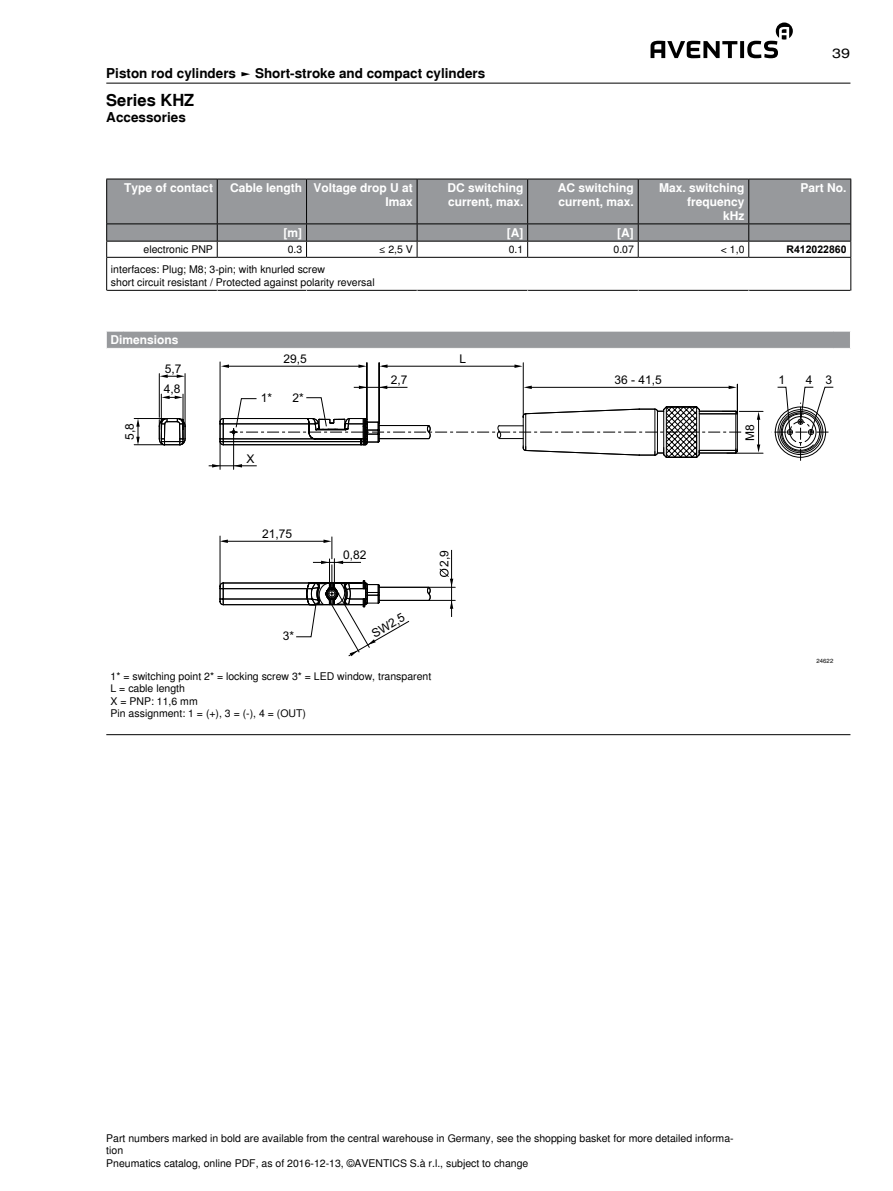
<style>
.page{position:relative;width:893px;height:1191px;background:#fff}
.page>*{position:absolute;margin:0;border:0;box-sizing:border-box;transform-origin:0 0}
.t1{font:700 16.5px "Nimbus Sans Global";color:#000}
.t2{font:700 13.5px "Nimbus Sans Global";color:#000}
.t3{font:13.5px "Nimbus Sans Global";color:#000;scale:1.2 1}
.t4{font:700 12px/13.8px "Nimbus Sans Global";color:#fff;text-align:right}
.t5{font:12px "Arial";color:#000}
.t6{font:10.5px/12.6px "Nimbus Sans Global";color:#000}
.t7{font:700 10.5px "Arial";color:#000}
.t8{font:6px "Nimbus Sans Global";color:#000}
</style>
<div class="page">
<svg style="left:650px;top:23px;width:143px;height:35px"></svg>
<hr style="left:106px;top:83px;width:744px;height:1px;background:#000">
<div style="left:107px;top:180px;width:743px;height:61px;background:#97999c"></div>
<hr style="left:106px;top:179px;width:111px;height:1px;background:#000">
<hr style="left:106px;top:179px;width:1px;height:45px;background:#000">
<hr style="left:217px;top:179px;width:90px;height:1px;background:#000">
<hr style="left:307px;top:179px;width:110px;height:1px;background:#000">
<hr style="left:417px;top:179px;width:111px;height:1px;background:#000">
<hr style="left:528px;top:179px;width:110px;height:1px;background:#000">
<hr style="left:638px;top:179px;width:111px;height:1px;background:#000">
<hr style="left:749px;top:179px;width:102px;height:1px;background:#000">
<hr style="left:850px;top:179px;width:1px;height:45px;background:#000">
<hr style="left:106px;top:241px;width:111px;height:1px;background:#000">
<svg style="left:106px;top:224px;width:1px;height:33px"></svg>
<hr style="left:217px;top:241px;width:90px;height:1px;background:#000">
<hr style="left:307px;top:241px;width:110px;height:1px;background:#000">
<hr style="left:417px;top:241px;width:111px;height:1px;background:#000">
<hr style="left:528px;top:241px;width:110px;height:1px;background:#000">
<hr style="left:638px;top:241px;width:111px;height:1px;background:#000">
<hr style="left:749px;top:241px;width:102px;height:1px;background:#000">
<svg style="left:850px;top:224px;width:1px;height:33px"></svg>
<hr style="left:106px;top:257px;width:111px;height:1px;background:#000">
<hr style="left:106px;top:258px;width:1px;height:32px;background:#000">
<hr style="left:217px;top:257px;width:90px;height:1px;background:#000">
<hr style="left:307px;top:257px;width:110px;height:1px;background:#000">
<hr style="left:417px;top:257px;width:111px;height:1px;background:#000">
<hr style="left:528px;top:257px;width:110px;height:1px;background:#000">
<hr style="left:638px;top:257px;width:111px;height:1px;background:#000">
<hr style="left:749px;top:257px;width:102px;height:1px;background:#000">
<hr style="left:850px;top:258px;width:1px;height:32px;background:#000">
<hr style="left:217px;top:179px;width:1px;height:44px;background:#000">
<hr style="left:306px;top:179px;width:1px;height:44px;background:#000">
<hr style="left:417px;top:179px;width:1px;height:44px;background:#000">
<hr style="left:527px;top:179px;width:1px;height:44px;background:#000">
<hr style="left:638px;top:179px;width:1px;height:44px;background:#000">
<hr style="left:748px;top:179px;width:1px;height:44px;background:#000">
<hr style="left:107px;top:223px;width:110px;height:1px;background:#000">
<hr style="left:217px;top:223px;width:90px;height:1px;background:#000">
<svg style="left:217px;top:224px;width:1px;height:33px"></svg>
<hr style="left:307px;top:223px;width:110px;height:1px;background:#000">
<svg style="left:306px;top:224px;width:1px;height:33px"></svg>
<hr style="left:417px;top:223px;width:111px;height:1px;background:#000">
<svg style="left:417px;top:224px;width:1px;height:33px"></svg>
<hr style="left:528px;top:223px;width:110px;height:1px;background:#000">
<svg style="left:527px;top:224px;width:1px;height:33px"></svg>
<hr style="left:638px;top:223px;width:111px;height:1px;background:#000">
<svg style="left:638px;top:224px;width:1px;height:33px"></svg>
<hr style="left:749px;top:223px;width:101px;height:1px;background:#000">
<svg style="left:748px;top:224px;width:1px;height:33px"></svg>
<hr style="left:106px;top:290px;width:111px;height:1px;background:#000">
<hr style="left:217px;top:290px;width:90px;height:1px;background:#000">
<hr style="left:307px;top:290px;width:110px;height:1px;background:#000">
<hr style="left:417px;top:290px;width:111px;height:1px;background:#000">
<hr style="left:528px;top:290px;width:110px;height:1px;background:#000">
<hr style="left:638px;top:290px;width:111px;height:1px;background:#000">
<hr style="left:749px;top:290px;width:102px;height:1px;background:#000">
<div style="left:106px;top:331px;width:744px;height:17px;background:#97999c"></div>
<hr style="left:123px;top:331px;width:710px;height:1px;background:#fff">
<svg style="left:106px;top:331px;width:17px;height:17px"></svg>
<svg style="left:833px;top:331px;width:18px;height:17px"></svg>
<svg style="left:136px;top:419px;width:4px;height:25px"></svg>
<hr style="left:183px;top:394px;width:1px;height:45px;background:#000">
<hr style="left:161px;top:394px;width:1px;height:45px;background:#000">
<hr style="left:134px;top:418px;width:33px;height:1px;background:#000">
<hr style="left:134px;top:444px;width:31px;height:1px;background:#000">
<svg style="left:158px;top:418px;width:28px;height:27px"></svg>
<hr style="left:159px;top:373px;width:1px;height:44px;background:#000">
<hr style="left:185px;top:373px;width:1px;height:54px;background:#000">
<hr style="left:233px;top:432px;width:1px;height:37px;background:#000">
<hr style="left:220px;top:439px;width:1px;height:30px;background:#000">
<hr style="left:220px;top:362px;width:1px;height:62px;background:#000">
<hr style="left:367px;top:363px;width:1px;height:57px;background:#000">
<hr style="left:379px;top:363px;width:1px;height:60px;background:#000">
<svg style="left:162px;top:395px;width:21px;height:4px"></svg>
<svg style="left:160px;top:374px;width:25px;height:4px"></svg>
<hr style="left:224px;top:366px;width:137px;height:1px;background:#000">
<svg style="left:358px;top:364px;width:9px;height:4px"></svg>
<svg style="left:221px;top:364px;width:8px;height:4px"></svg>
<hr style="left:382px;top:366px;width:135px;height:1px;background:#000">
<svg style="left:514px;top:364px;width:9px;height:4px"></svg>
<svg style="left:380px;top:364px;width:8px;height:4px"></svg>
<hr style="left:523px;top:363px;width:1px;height:53px;background:#000">
<svg style="left:771px;top:387px;width:62px;height:74px"></svg>
<svg style="left:219px;top:384px;width:544px;height:74px"></svg>
<svg style="left:208px;top:464px;width:247px;height:192px"></svg>
<hr style="left:106px;top:734px;width:744px;height:1px;background:#000">
<p class="t2" style="left:106px;top:63px;width:381px">Piston rod cylinders ► Short-stroke and compact cylinders</p>
<h1 class="t1" style="left:106px;top:87px;width:90px">Series KHZ</h1>
<p class="t2" style="left:106px;top:107px;width:81px">Accessories</p>
<p class="t3" style="left:832px;top:43px;width:17px">39</p>
<p class="t4" style="left:124px;top:181px;width:90px">Type of contact</p>
<p class="t4" style="left:230px;top:181px;width:184px">Cable length Voltage drop U at<br>Imax</p>
<p class="t4" style="left:447px;top:181px;width:78px;text-align:left">DC switching current, max.</p>
<p class="t4" style="left:558px;top:181px;width:78px;text-align:left">AC switching current, max.</p>
<p class="t4" style="left:659px;top:181px;width:87px">Max. switching frequency<br>kHz</p>
<p class="t4" style="left:800px;top:181px;width:48px">Part No.</p>
<p class="t4" style="left:284px;top:225px;width:20px">[m]</p>
<p class="t4" style="left:507px;top:225px;width:18px">[A]</p>
<p class="t4" style="left:617px;top:225px;width:18px">[A]</p>
<p class="t6" style="left:144px;top:242px;width:71px">electronic PNP</p>
<p class="t6" style="left:288px;top:242px;width:16px">0.3</p>
<p class="t6" style="left:379px;top:242px;width:35px">≤ 2,5 V</p>
<p class="t6" style="left:509px;top:242px;width:16px">0.1</p>
<p class="t6" style="left:613px;top:242px;width:22px">0.07</p>
<p class="t6" style="left:721px;top:242px;width:25px">&lt; 1,0</p>
<p class="t7" style="left:786px;top:242px;width:62px">R412022860</p>
<p class="t6" style="left:111px;top:263px;width:265px">interfaces: Plug; M8; 3-pin; with knurled screw<br>short circuit resistant / Protected against polarity reversal</p>
<p class="t4" style="left:111px;top:333px;width:70px">Dimensions</p>
<p class="t5" style="left:165px;top:361px;width:18px">5,7</p>
<p class="t5" style="left:122px;top:440px;width:18px;rotate:-90deg">5,8</p>
<p class="t5" style="left:164px;top:381px;width:18px">4,8</p>
<p class="t5" style="left:283px;top:351px;width:25px">29,5</p>
<p class="t5" style="left:460px;top:351px;width:8px">L</p>
<p class="t5" style="left:261px;top:390px;width:13px">1*</p>
<p class="t5" style="left:292px;top:390px;width:13px">2*</p>
<p class="t5" style="left:246px;top:451px;width:10px">X</p>
<p class="t5" style="left:262px;top:526px;width:32px">21,75</p>
<p class="t5" style="left:283px;top:628px;width:13px">3*</p>
<p class="t5" style="left:391px;top:372px;width:18px">2,7</p>
<p class="t5" style="left:614px;top:372px;width:49px">36 - 41,5</p>
<p class="t5" style="left:778px;top:372px;width:8px">1</p>
<p class="t5" style="left:806px;top:372px;width:28px">4 3</p>
<p class="t5" style="left:343px;top:547px;width:25px">0,82</p>
<p class="t5" style="left:369px;top:627px;width:38px;rotate:-30deg">SW2,5</p>
<p class="t5" style="left:436px;top:566px;width:18px;rotate:-90deg">2,9</p>
<p class="t5" style="left:742px;top:441px;width:18px;rotate:-90deg">M8</p>
<p class="t8" style="left:817px;top:657px;width:18px">24622</p>
<p class="t6" style="left:111px;top:669px;width:322px">1* = switching point 2* = locking screw 3* = LED window, transparent L = cable length<br>X = PNP: 11,6 mm<br>Pin assignment: 1 = (+), 3 = (-), 4 = (OUT)</p>
<p class="t6" style="left:106px;top:1131px;width:629px">Part numbers marked in bold are available from the central warehouse in Germany, see the shopping basket for more detailed informa&shy;tion<br>Pneumatics catalog, online PDF, as of 2016-12-13, ©AVENTICS S.à r.l., subject to change</p>
</div>
